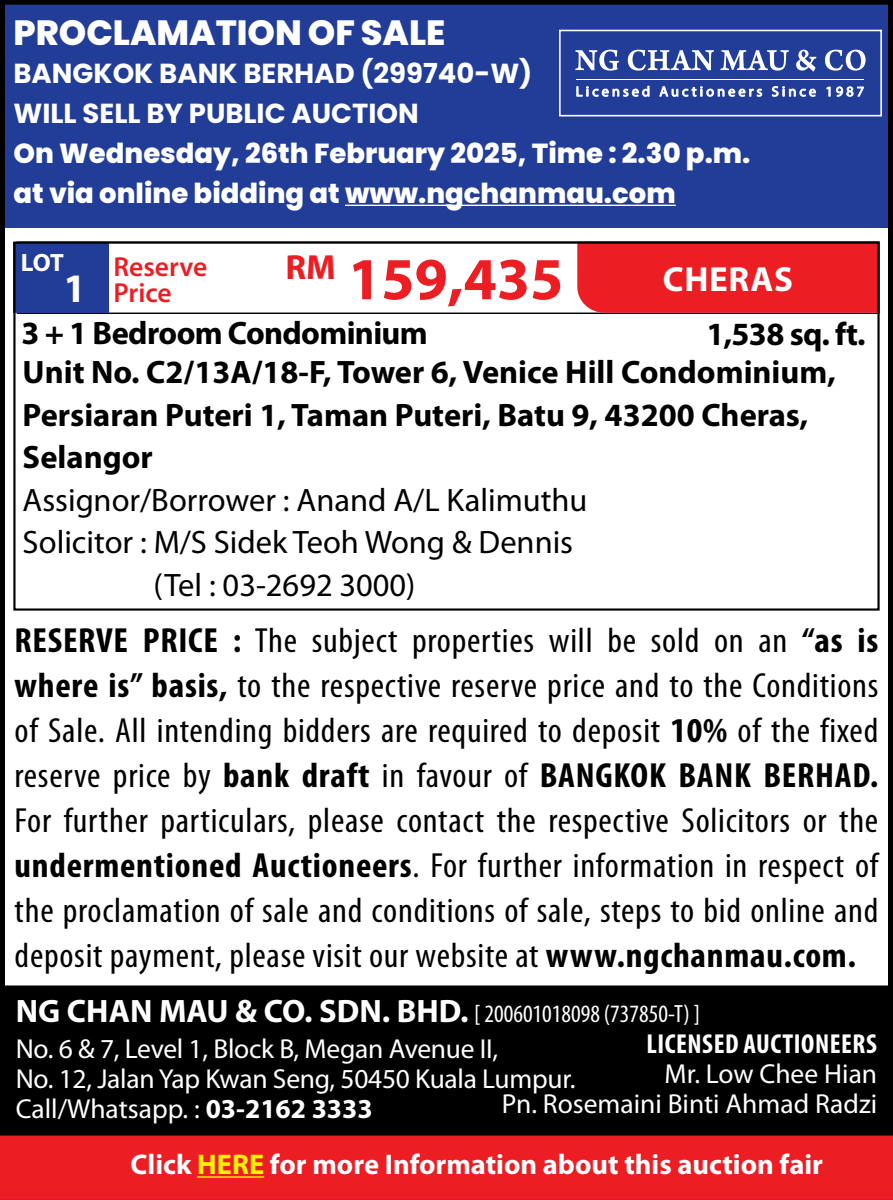
<style>
.page{position:relative;width:893px;height:1200px;background:#fff}
.page>*{position:absolute;margin:0;border:0;box-sizing:border-box;transform-origin:0 0}
.t1{font:700 60px "Myriad Pro";color:#ed1d24}
.t2{font:700 40.65px "Myriad Pro";color:#fff}
.t3{font:condensed 34.95px/45px "Myriad Pro";letter-spacing:.02em;color:#000;text-align:justify;scale:1.05 1}
.t4{font:800 34.95px "Poppins";color:#fff}
.t5{font:700 34.95px "Myriad Pro";letter-spacing:.02em;color:#fff}
.t6{font:700 32.55px/42.5px "Myriad Pro";color:#000}
.t7{font:32.55px "Myriad Pro";color:#000}
.t8{font:700 32.55px "Myriad Pro";letter-spacing:-.02em;color:#000}
.t9{font:700 28.5px "Myriad Pro";color:#fff}
.t10{font:27.45px/30px "Myriad Pro";letter-spacing:-.01em;color:#fff}
.t11{font:800 27.45px/39.9px "Poppins";color:#fff}
.t12{font:700 27.45px/40px "Poppins";color:#fff}
.t13{font:700 condensed 27.45px "Myriad Pro";letter-spacing:.02em;color:#fff}
.t14{font:600 27.45px/25.3px "Myriad Pro";color:#ed1d24}
.t15{font:condensed 25.05px "Myriad Pro";color:#fff}
.t16{font:700 25.05px "Myriad Pro";color:#fff}
.s1{font-weight:700}
.s2{font-weight:700;font-stretch:normal;font-size:32.55px}
.s3{color:#fff200}
</style>
<div class="page">
<div style="left:6px;top:985px;width:881px;height:142px;background:#000"></div>
<div style="left:0;top:2px;width:893px;height:226px;background:#223d98"></div>
<hr style="left:345px;top:204px;width:331px;height:2px;background:#fff">
<div style="left:559px;top:30px;width:323px;height:86px;border:2px solid #fff"></div>
<svg style="left:575px;top:50px;width:44px;height:21px"></svg>
<svg style="left:628px;top:50px;width:86px;height:21px"></svg>
<svg style="left:720px;top:50px;width:69px;height:21px"></svg>
<svg style="left:796px;top:50px;width:20px;height:21px"></svg>
<svg style="left:825px;top:50px;width:41px;height:21px"></svg>
<svg style="left:576px;top:86px;width:73px;height:11px"></svg>
<svg style="left:659px;top:86px;width:103px;height:11px"></svg>
<svg style="left:772px;top:86px;width:44px;height:11px"></svg>
<svg style="left:826px;top:87px;width:4px;height:9px"></svg>
<svg style="left:836px;top:86px;width:28px;height:11px"></svg>
<hr style="left:577px;top:79px;width:287px;height:1px;background:#fff">
<div style="left:0;top:0;width:893px;height:1133px;border:5px solid #000"></div>
<div style="left:17px;top:241px;width:863px;height:73px;border:1px solid #000"></div>
<div style="left:577px;top:244px;width:300px;height:69px;background:#ed1d24"></div>
<div style="left:13px;top:243px;width:96px;height:70px;background:#223d98"></div>
<div style="left:13px;top:241px;width:867px;height:369px;border:2px solid #000"></div>
<div style="left:0;top:1133px;width:893px;height:66px;background:#ed1d24"></div>
<hr style="left:197px;top:1175px;width:67px;height:2px;background:#fff200">
<p class="t4" style="left:13px;top:13px;width:433px">PROCLAMATION OF SALE</p>
<p class="t12" style="left:13px;top:54px;width:520px">BANGKOK BANK BERHAD (299740-W)<br>WILL SELL BY PUBLIC AUCTION</p>
<p class="t11" style="left:13px;top:134px;width:739px">On Wednesday, 26th February 2025, Time : 2.30 p.m. at via online bidding at www.ngchanmau.com</p>
<p class="t16" style="left:21px;top:246px;width:44px">LOT</p>
<p class="t2" style="left:64px;top:261px;width:24px">1</p>
<h1 class="t1" style="left:285px;top:240px;width:279px"><sup>RM</sup> 159,435</h1>
<p class="t14" style="left:114px;top:253px;width:95px">Reserve<br>Price</p>
<p class="t5" style="left:663px;top:256px;width:132px">CHERAS</p>
<p class="t8" style="left:21px;top:312px;width:408px">3 + 1 Bedroom Condominium</p>
<p class="t6" style="left:706px;top:311px;width:161px">1,538 sq. ft.</p>
<p class="t6" style="left:23px;top:350px;width:815px">Unit No. C2/13A/18-F, Tower 6, Venice Hill Condominium,<br>Persiaran Puteri 1, Taman Puteri, Batu 9, 43200 Cheras,<br>Selangor</p>
<p class="t7" style="left:23px;top:479px;width:566px">Assignor/Borrower : Anand A/L Kalimuthu</p>
<p class="t7" style="left:23px;top:522px;width:552px">Solicitor : M/S Sidek Teoh Wong &amp; Dennis</p>
<p class="t7" style="left:154px;top:564px;width:263px">(Tel : 03-2692 3000)</p>
<p class="t3" style="left:15px;top:617px;width:824px"><span class="s1">RESERVE PRICE :</span> The subject properties will be sold on an <span class="s1">“as is where is” basis,</span> to the respective reserve price and to the Conditions of Sale. All intending bidders are required to deposit <span class="s1">10%</span> of the fixed reserve price by <span class="s1">bank draft</span> in favour of <span class="s1">BANGKOK BANK BERHAD.<br></span>For further particulars, please contact the respective Solicitors or the <span class="s1">undermentioned Auctioneers</span>. For further information in respect of the proclamation of sale and conditions of sale, steps to bid online and deposit payment, please visit our website at <span class="s1">www.ngchanmau.com.</span></p>
<p class="t15" style="left:16px;top:998px;width:686px"><span class="s2">NG CHAN MAU &amp; CO. SDN. BHD.</span> [ 200601018098 (737850-T) ]</p>
<p class="t10" style="left:16px;top:1032px;width:561px">No. 6 &amp; 7, Level 1, Block B, Megan Avenue II,<br>No. 12, Jalan Yap Kwan Seng, 50450 Kuala Lumpur.<br>Call/Whatsapp. : <span class="s1">03-2162 3333</span></p>
<p class="t13" style="left:646px;top:1025px;width:232px">LICENSED AUCTIONEERS</p>
<p class="t10" style="left:502px;top:1057px;width:377px;text-align:right">Mr. Low Chee Hian<br>Pn. Rosemaini Binti Ahmad Radzi</p>
<p class="t9" style="left:131px;top:1145px;width:694px">Click <span class="s3">HERE</span> for more Information about this auction fair</p>
</div>
